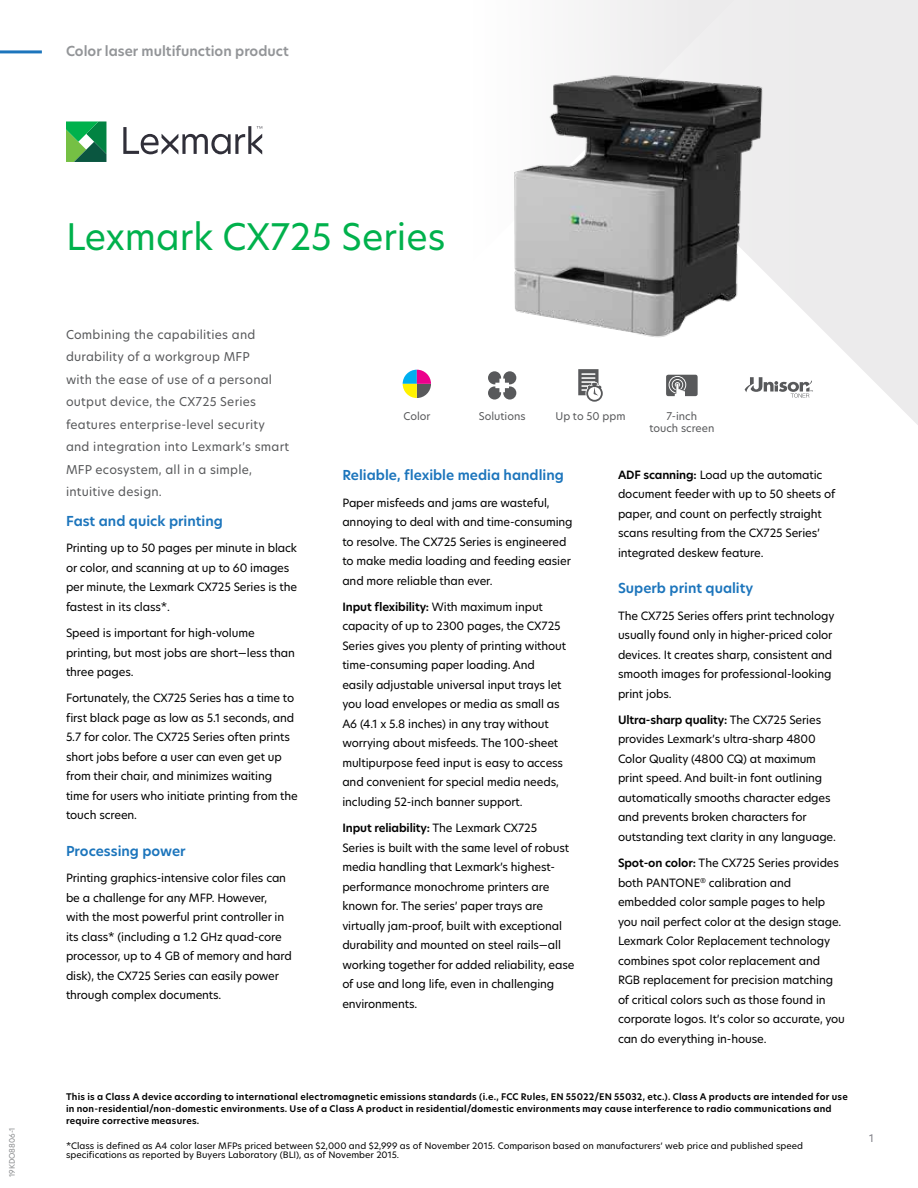
<style>
.page{position:relative;width:918px;height:1188px;background:#fff}
.page>*{position:absolute;margin:0;border:0;box-sizing:border-box;transform-origin:0 0}
.t1{font:36px "TP Hero";color:#00b14c}
.t2{font:600 13.5px "TP Hero";color:#1c75bc}
.t3{font:600 13.5px "TP Hero";color:#939598}
.t4{font:12px/22.5px "TP Hero";letter-spacing:.02em;color:#58595b}
.t5{font:11.25px/19.5px "TP Hero";letter-spacing:-.01em;color:#000}
.t6{font:10.5px/12.6px "TP Hero";color:#58595b;text-align:center}
.t7{font:10.5px "TP Hero";color:#7e7e85}
.t8{font:600 9px/12px "TP Hero";letter-spacing:.025em;color:#000}
.t9{font:8.7px/9px "TP Hero";color:#000}
.t10{font:7.5px "TP Hero";color:#888a8c}
.s1{font-weight:600}
</style>
<div class="page">
<svg style="left:748px;top:0;width:170px;height:425px"></svg>
<svg style="left:402px;top:0;width:346px;height:397px"></svg>
<svg style="left:123px;top:126px;width:139px;height:28px"></svg>
<svg style="left:66px;top:121px;width:40px;height:41px;background:#359d56"></svg>
<hr style="left:0;top:50px;width:42px;height:3px;background:#1c75bc">
<svg style="left:745px;top:377px;width:68px;height:21px"></svg>
<svg style="left:666px;top:375px;width:32px;height:21px"></svg>
<svg style="left:488px;top:371px;width:28px;height:29px"></svg>
<svg style="left:578px;top:369px;width:25px;height:33px"></svg>
<svg style="left:403px;top:370px;width:28px;height:28px"></svg>
<img style="left:502px;top:69px;width:270px;height:275px">
<p class="t3" style="left:66px;top:42px;width:224px">Color laser multifunction product</p>
<p class="t10" style="left:7px;top:1177px;width:52px;rotate:-90deg">19KDO8806-1</p>
<h1 class="t1" style="left:66px;top:212px;width:381px">Lexmark CX725 Series</h1>
<p class="t4" style="left:66px;top:323px;width:225px">Combining the capabilities and durability of a workgroup MFP<br>with the ease of use of a personal output device, the CX725 Series features enterprise-level security and integration into Lexmark’s smart<br>MFP ecosystem, all in a simple, intuitive design.</p>
<p class="t2" style="left:66px;top:512px;width:158px">Fast and quick printing</p>
<p class="t5" style="left:66px;top:538px;width:233px">Printing up to 50 pages per minute in black or color, and scanning at up to 60 images per minute, the Lexmark CX725 Series is the fastest in its class*.</p>
<p class="t5" style="left:66px;top:623px;width:231px">Speed is important for high-volume printing, but most jobs are short—less than three pages.</p>
<p class="t5" style="left:66px;top:688px;width:233px">Fortunately, the CX725 Series has a time to first black page as low as 5.1 seconds, and 5.7 for color. The CX725 Series often prints short jobs before a user can even get up from their chair, and minimizes waiting time for users who initiate printing from the touch screen.</p>
<p class="t2" style="left:66px;top:842px;width:121px">Processing power</p>
<p class="t5" style="left:66px;top:868px;width:227px">Printing graphics-intensive color files can be a challenge for any MFP. However, with the most powerful print controller in its class* (including a 1.2 GHz quad-core processor, up to 4 GB of memory and hard disk), the CX725 Series can easily power through complex documents.</p>
<p class="t6" style="left:403px;top:409px;width:28px">Color</p>
<p class="t6" style="left:479px;top:409px;width:48px">Solutions</p>
<p class="t6" style="left:555px;top:409px;width:72px">Up to 50 ppm</p>
<p class="t6" style="left:649px;top:409px;width:66px">7-inch<br>touch screen</p>
<p class="t2" style="left:342px;top:466px;width:223px">Reliable, flexible media handling</p>
<p class="t5" style="left:342px;top:493px;width:232px">Paper misfeeds and jams are wasteful, annoying to deal with and time-consuming to resolve. The CX725 Series is engineered to make media loading and feeding easier and more reliable than ever.</p>
<p class="t5" style="left:342px;top:597px;width:225px"><span class="s1">Input flexibility:</span> With maximum input capacity of up to 2300 pages, the CX725<br>Series gives you plenty of printing without time-consuming paper loading. And easily adjustable universal input trays let you load envelopes or media as small as A6 (4.1 x 5.8 inches) in any tray without worrying about misfeeds. The 100-sheet multipurpose feed input is easy to access and convenient for special media needs, including 52-inch banner support.</p>
<p class="t5" style="left:342px;top:818px;width:234px"><span class="s1">Input reliability:</span> The Lexmark CX725<br>Series is built with the same level of robust media handling that Lexmark’s highest&shy;performance monochrome printers are known for. The series’ paper trays are virtually jam-proof, built with exceptional durability and mounted on steel rails—all working together for added reliability, ease of use and long life, even in challenging environments.</p>
<p class="t5" style="left:618px;top:464px;width:219px"><span class="s1">ADF scanning:</span> Load up the automatic document feeder with up to 50 sheets of paper, and count on perfectly straight scans resulting from the CX725 Series’ integrated deskew feature.</p>
<p class="t2" style="left:618px;top:579px;width:137px">Superb print quality</p>
<p class="t5" style="left:618px;top:605px;width:218px">The CX725 Series offers print technology usually found only in higher-priced color devices. It creates sharp, consistent and smooth images for professional-looking print jobs.</p>
<p class="t5" style="left:618px;top:710px;width:220px"><span class="s1">Ultra-sharp quality:</span> The CX725 Series provides Lexmark’s ultra-sharp 4800<br>Color Quality (4800 CQ) at maximum print speed. And built-in font outlining automatically smooths character edges and prevents broken characters for outstanding text clarity in any language.</p>
<p class="t5" style="left:618px;top:853px;width:228px"><span class="s1">Spot-on color:</span> The CX725 Series provides both PANTONE<sup>®</sup> calibration and embedded color sample pages to help you nail perfect color at the design stage.<br>Lexmark Color Replacement technology combines spot color replacement and RGB replacement for precision matching of critical colors such as those found in corporate logos. It’s color so accurate, you can do everything in-house.</p>
<p class="t8" style="left:66px;top:1090px;width:783px">This is a Class A device according to international electromagnetic emissions standards (i.e., FCC Rules, EN 55022/EN 55032, etc.). Class A products are intended for use in non-residential/non-domestic environments. Use of a Class A product in residential/domestic environments may cause interference to radio communications and require corrective measures.</p>
<p class="t9" style="left:66px;top:1141px;width:739px">*Class is defined as A4 color laser MFPs priced between $2,000 and $2,999 as of November 2015. Comparison based on manufacturers’ web price and published speed specifications as reported by Buyers Laboratory (BLI), as of November 2015.</p>
<p class="t7" style="left:869px;top:1131px;width:6px">1</p>
</div>
